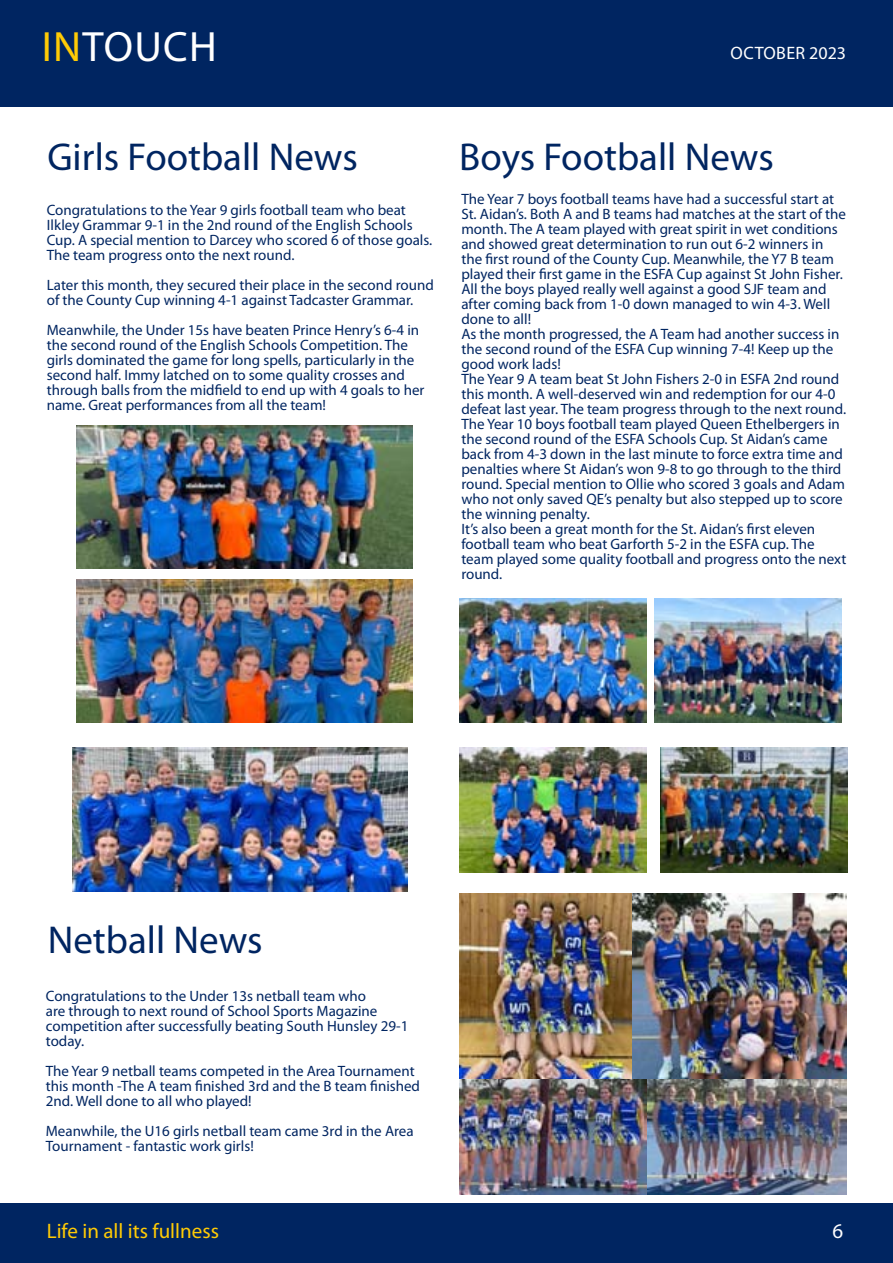
<style>
.page{position:relative;width:893px;height:1263px;background:#fff}
.page>*{position:absolute;margin:0;border:0;box-sizing:border-box;transform-origin:0 0}
.t1{font:42.6px "Myriad Pro";color:#fff}
.t2{font:39px "Myriad Pro";color:#002561}
.t3{font:21px "Myriad Pro";color:#ffcb05}
.t4{font:21px "Myriad Pro";color:#fff}
.t5{font:18px "Myriad Pro";letter-spacing:.02em;color:#fff}
.t6{font:15px/15px "Myriad Pro";color:#002561}
.s1{color:#ffcb05}
</style>
<div class="page">
<div style="left:0;top:0;width:893px;height:106px;background:#002561"></div>
<div style="left:0;top:1203px;width:893px;height:60px;background:#002561"></div>
<img style="left:459px;top:598px;width:187px;height:125px">
<img style="left:77px;top:425px;width:335px;height:143px">
<img style="left:660px;top:748px;width:187px;height:125px">
<img style="left:459px;top:748px;width:187px;height:125px">
<img style="left:654px;top:598px;width:187px;height:125px">
<img style="left:72px;top:748px;width:335px;height:143px">
<img style="left:77px;top:580px;width:335px;height:143px">
<img style="left:646px;top:1079px;width:200px;height:115px">
<img style="left:459px;top:1079px;width:187px;height:115px">
<img style="left:459px;top:894px;width:387px;height:185px">
<h1 class="t1" style="left:42px;top:21px;width:91px"><span class="s1">in</span> TOUCH</h1>
<p class="t5" style="left:731px;top:42px;width:117px">october 2023</p>
<h2 class="t2" style="left:47px;top:132px;width:312px">Girls Football News</h2>
<p class="t6" style="left:47px;top:203px;width:387px">Congratulations to the Year 9 girls football team who beat Ilkley Grammar 9-1 in the 2nd round of the English Schools Cup. A special mention to Darcey who scored 6 of those goals.<br>The team progress onto the next round.</p>
<p class="t6" style="left:47px;top:278px;width:388px">Later this month, they secured their place in the second round of the County Cup winning 4-1 against Tadcaster Grammar.</p>
<p class="t6" style="left:47px;top:323px;width:379px">Meanwhile, the Under 15s have beaten Prince Henry’s 6-4 in the second round of the English Schools Competition. The girls dominated the game for long spells, particularly in the second half. Immy latched on to some quality crosses and through balls from the midfield to end up with 4 goals to her name. Great performances from all the team!</p>
<h2 class="t2" style="left:459px;top:132px;width:316px">Boys Football News</h2>
<p class="t6" style="left:461px;top:191px;width:386px">The Year 7 boys football teams have had a successful start at St. Aidan’s. Both A and B teams had matches at the start of the month. The A team played with great spirit in wet conditions and showed great determination to run out 6-2 winners in the first round of the County Cup. Meanwhile, the Y7 B team played their first game in the ESFA Cup against St John Fisher.<br>All the boys played really well against a good SJF team and after coming back from 1-0 down managed to win 4-3. Well done to all!<br>As the month progressed, the A Team had another success in the second round of the ESFA Cup winning 7-4! Keep up the good work lads!<br>The Year 9 A team beat St John Fishers 2-0 in ESFA 2nd round this month. A well-deserved win and redemption for our 4-0 defeat last year. The team progress through to the next round.<br>The Year 10 boys football team played Queen Ethelbergers in the second round of the ESFA Schools Cup. St Aidan’s came back from 4-3 down in the last minute to force extra time and penalties where St Aidan’s won 9-8 to go through to the third round. Special mention to Ollie who scored 3 goals and Adam who not only saved QE’s penalty but also stepped up to score the winning penalty.<br>It’s also been a great month for the St. Aidan’s first eleven football team who beat Garforth 5-2 in the ESFA cup. The team played some quality football and progress onto the next round.</p>
<h2 class="t2" style="left:48px;top:916px;width:216px">Netball News</h2>
<p class="t6" style="left:46px;top:988px;width:364px">Congratulations to the Under 13s netball team who<br>are through to next round of School Sports Magazine competition after successfully beating South Hunsley 29-1 today.</p>
<p class="t6" style="left:46px;top:1063px;width:376px">The Year 9 netball teams competed in the Area Tournament this month -The A team finished 3rd and the B team finished<br>2nd. Well done to all who played!</p>
<p class="t6" style="left:46px;top:1123px;width:369px">Meanwhile, the U16 girls netball team came 3rd in the Area<br>Tournament - fantastic work girls!</p>
<h3 class="t3" style="left:47px;top:1218px;width:174px">Life in all its fullness</h3>
<h3 class="t4" style="left:833px;top:1218px;width:12px">6</h3>
</div>
